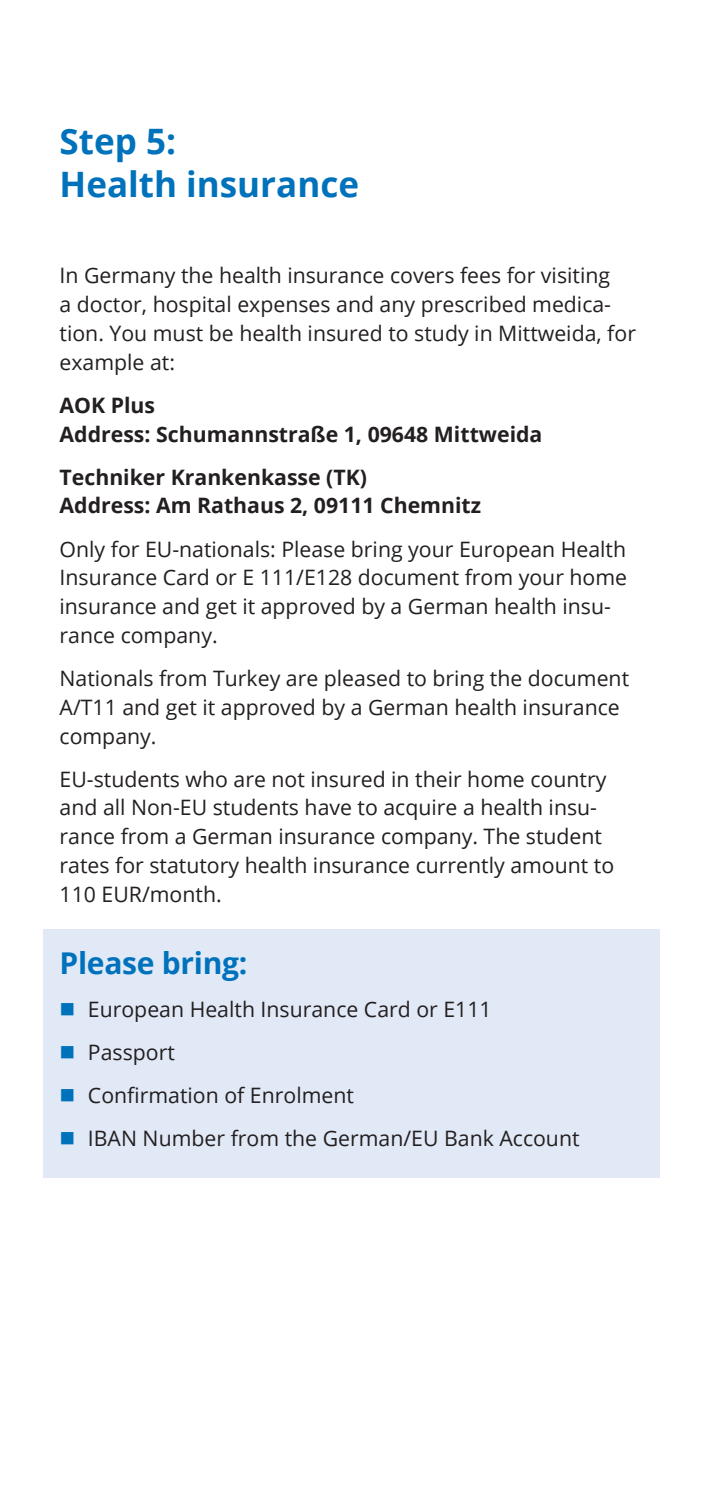
<style>
.page{position:relative;width:702px;height:1489px;background:#fff}
.page>*{position:absolute;margin:0;border:0;box-sizing:border-box;transform-origin:0 0}
.HSMW_Headline_Akzent{font:700 35px/43px "Open Sans";color:#0072bc}
.HSMW_Intro_Akzent{font:700 30px "Open Sans";letter-spacing:-.01em;color:#0072bc}
.HSMW_Fließtext{font:21.25px/28.8px "Open Sans";color:#231f20}
.HSMW_Fließtext-2{font:700 21.25px/28.8px "Open Sans";color:#231f20}
</style>
<div class="page">
<div style="left:43px;top:929px;width:617px;height:248px;background:#e1e9f6"></div>
<p class="HSMW_Headline_Akzent" style="left:60px;top:119px;width:301px">Step 5:<br>Health insurance</p>
<p class="HSMW_Fließtext" style="left:60px;top:261px;width:578px">In Germany the health insurance covers fees for visiting<br>a doctor, hospital expenses and any prescribed medica&shy;tion. You must be health insured to study in Mittweida, for example at:</p>
<p class="HSMW_Fließtext-2" style="left:60px;top:390px;width:484px">AOK Plus<br>Address: Schumannstraße 1, 09648 Mittweida</p>
<p class="HSMW_Fließtext-2" style="left:60px;top:462px;width:423px">Techniker Krankenkasse (TK)<br>Address: Am Rathaus 2, 09111 Chemnitz</p>
<p class="HSMW_Fließtext" style="left:60px;top:534px;width:569px">Only for EU-nationals: Please bring your European Health Insurance Card or E 111/E128 document from your home insurance and get it approved by a German health insu&shy;rance company.</p>
<p class="HSMW_Fließtext" style="left:60px;top:663px;width:571px">Nationals from Turkey are pleased to bring the document<br>A/T11 and get it approved by a German health insurance company.</p>
<p class="HSMW_Fließtext" style="left:60px;top:764px;width:556px">EU-students who are not insured in their home country and all Non-EU students have to acquire a health insu&shy;rance from a German insurance company. The student rates for statutory health insurance currently amount to 110 EUR/month.</p>
<p class="HSMW_Intro_Akzent" style="left:60px;top:941px;width:189px">Please bring:</p>
<p class="HSMW_Fließtext" style="left:88px;top:994px;width:405px">European Health Insurance Card or E111</p>
<p class="HSMW_Fließtext" style="left:88px;top:1037px;width:88px">Passport</p>
<p class="HSMW_Fließtext" style="left:88px;top:1080px;width:267px">Confirmation of Enrolment</p>
<p class="HSMW_Fließtext" style="left:88px;top:1123px;width:493px">IBAN Number from the German/EU Bank Account</p>
</div>
